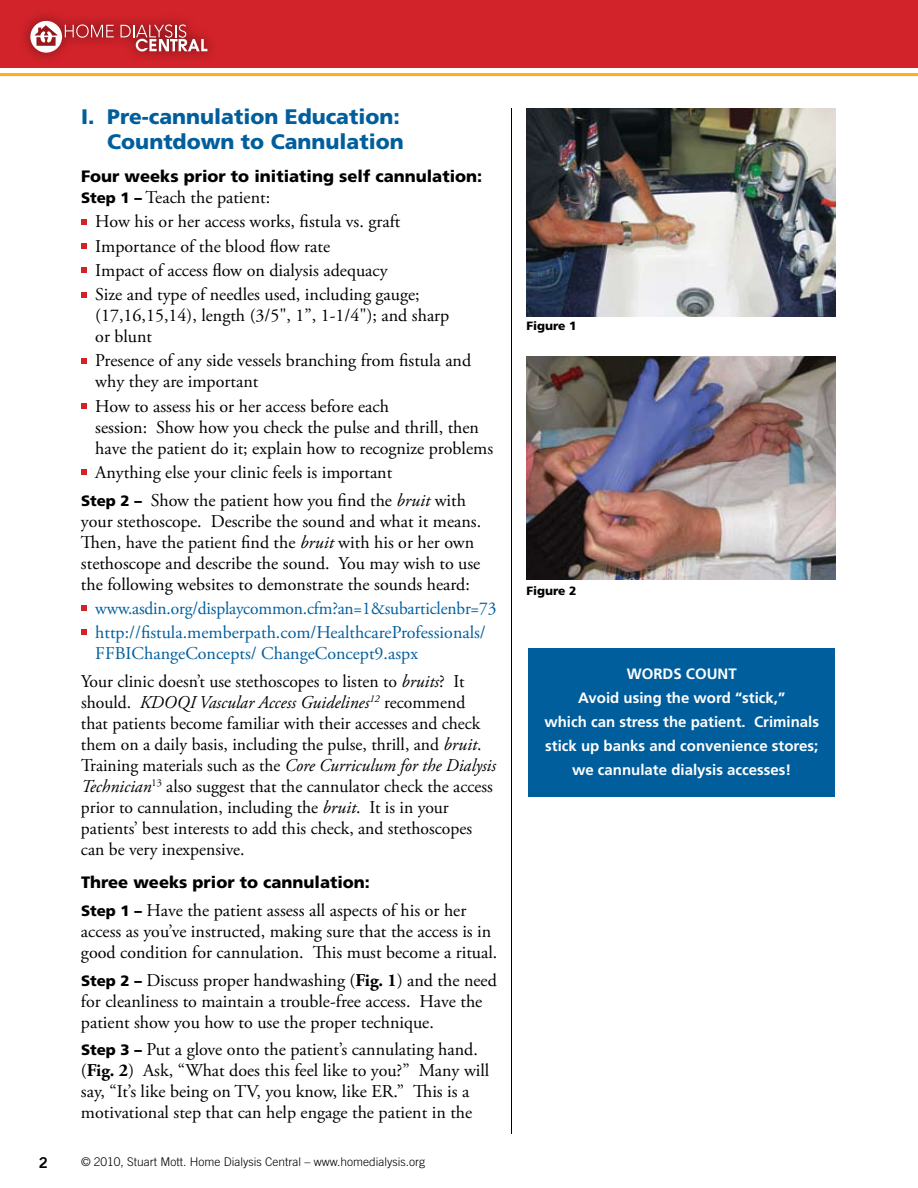
<style>
.page{position:relative;width:918px;height:1188px;background:#fff}
.page>*{position:absolute;margin:0;border:0;box-sizing:border-box;transform-origin:0 0}
.t1{font:900 21px/25.2px "Frutiger LT Std";color:#005e9d;text-align:right}
.t2{font:18px/21px "Adobe Garamond Pro";color:#000}
.t3{font:18px/24.3px "Adobe Garamond Pro";letter-spacing:-.01em;color:#005e9d}
.t4{font:900 16.5px "Frutiger LT Std";color:#000}
.t5{font:700 15px/24px "Frutiger LT Std";color:#fff;text-align:center}
.t6{font:15px "Trade Gothic LT Std Bd 2";color:#000}
.t7{font:300 12px "Trade Gothic LT Std";color:#000}
.t8{font:900 12px "Frutiger LT Std";color:#000}
.s1{font-family:"Frutiger LT Std";font-weight:900;font-size:15px}
.s2{font-style:italic}
.s3{color:#005e9d}
.s4{font-weight:700}
</style>
<div class="page">
<svg style="left:81px;top:219px;width:5px;height:5px"></svg>
<svg style="left:81px;top:243px;width:5px;height:6px"></svg>
<svg style="left:81px;top:268px;width:5px;height:5px"></svg>
<svg style="left:81px;top:292px;width:5px;height:5px"></svg>
<svg style="left:81px;top:358px;width:5px;height:5px"></svg>
<svg style="left:81px;top:403px;width:5px;height:6px"></svg>
<svg style="left:81px;top:470px;width:5px;height:5px"></svg>
<svg style="left:81px;top:606px;width:5px;height:5px"></svg>
<svg style="left:81px;top:630px;width:5px;height:5px"></svg>
<img style="left:526px;top:108px;width:310px;height:208px">
<hr style="left:511px;top:108px;width:1px;height:1026px;background:#000">
<img style="left:526px;top:357px;width:310px;height:223px">
<div style="left:0;top:0;width:918px;height:68px;background:#d2232a"></div>
<hr style="left:0;top:73px;width:918px;height:3px;background:#fcaf17">
<div style="left:528px;top:648px;width:307px;height:148px;background:#005e9d"></div>
<div style="left:16px;top:7px;width:202px;height:57px;background:#000;opacity:.35"></div>
<svg style="left:30px;top:21px;width:84px;height:32px"></svg>
<svg style="left:121px;top:24px;width:86px;height:27px"></svg>
<p class="t1" style="left:81px;top:104px;width:324px">I. Pre-cannulation Education:<br>Countdown to Cannulation</p>
<p class="t4" style="left:81px;top:167px;width:403px">Four weeks prior to initiating self cannulation:</p>
<p class="t2" style="left:95px;top:186px;width:326px;line-height:24.3px;text-indent:-14px"><span class="s1">Step 1 –</span> Teach the patient:<br>How his or her access works, fistula vs. graft Importance of the blood flow rate<br>Impact of access flow on dialysis adequacy<br>Size and type of needles used, including gauge;</p>
<p class="t2" style="left:95px;top:306px;width:356px">(17,16,15,14), length (3/5", 1”, 1-1/4"); and sharp or blunt</p>
<p class="t2" style="left:95px;top:351px;width:377px">Presence of any side vessels branching from fistula and why they are important</p>
<p class="t2" style="left:95px;top:396px;width:399px">How to assess his or her access before each<br>session: Show how you check the pulse and thrill, then have the patient do it; explain how to recognize problems</p>
<p class="t2" style="left:81px;top:459px;width:387px;line-height:27.8px;text-indent:14px">Anything else your clinic feels is important<br><span class="s1">Step 2 –</span> Show the patient how you find the <span class="s2">bruit</span> with</p>
<p class="t2" style="left:81px;top:511px;width:402px">your stethoscope. Describe the sound and what it means.<br>Then, have the patient find the <span class="s2">bruit</span> with his or her own stethoscope and describe the sound. You may wish to use the following websites to demonstrate the sounds heard:</p>
<p class="t3" style="left:95px;top:597px;width:403px">www.asdin.org/displaycommon.cfm?an=1&amp;subarticlenbr=73 http://fistula.memberpath.com/HealthcareProfessionals/</p>
<p class="t2" style="left:81px;top:640px;width:385px;line-height:27.8px;text-indent:14px"><span class="s3">FFBIChangeConcepts/ ChangeConcept9.aspx<br></span>Your clinic doesn’t use stethoscopes to listen to <span class="s2">bruits</span>? It</p>
<p class="t2" style="left:81px;top:692px;width:417px">should. <span class="s2">KDOQI Vascular Access Guidelines</span><sup>12</sup> recommend that patients become familiar with their accesses and check them on a daily basis, including the pulse, thrill, and <span class="s2">bruit</span>.<br>Training materials such as the <span class="s2">Core Curriculum for the Dialysis Technician</span><sup>13</sup> also suggest that the cannulator check the access prior to cannulation, including the <span class="s2">bruit</span>. It is in your patients’ best interests to add this check, and stethoscopes can be very inexpensive.</p>
<p class="t4" style="left:81px;top:872px;width:291px">Three weeks prior to cannulation:</p>
<p class="t2" style="left:81px;top:900px;width:418px"><span class="s1">Step 1 –</span> Have the patient assess all aspects of his or her access as you’ve instructed, making sure that the access is in good condition for cannulation. This must become a ritual.</p>
<p class="t2" style="left:81px;top:970px;width:417px"><span class="s1">Step 2 –</span> Discuss proper handwashing (<span class="s4">Fig. 1</span>) and the need for cleanliness to maintain a trouble-free access. Have the patient show you how to use the proper technique.</p>
<p class="t2" style="left:81px;top:1040px;width:410px"><span class="s1">Step 3 –</span> Put a glove onto the patient’s cannulating hand. (<span class="s4">Fig. 2</span>) Ask, “What does this feel like to you?” Many will say, “It’s like being on TV, you know, like ER.” This is a motivational step that can help engage the patient in the</p>
<p class="t6" style="left:39px;top:1153px;width:11px">2</p>
<p class="t7" style="left:81px;top:1155px;width:346px">© 2010, Stuart Mott. Home Dialysis Central – www.homedialysis.org</p>
<p class="t8" style="left:526px;top:318px;width:52px">Figure 1</p>
<p class="t8" style="left:526px;top:583px;width:52px">Figure 2</p>
<p class="t5" style="left:544px;top:662px;width:276px">Words Count<br>Avoid using the word “stick,”<br>which can stress the patient. Criminals stick up banks and convenience stores; we cannulate dialysis accesses!</p>
</div>
